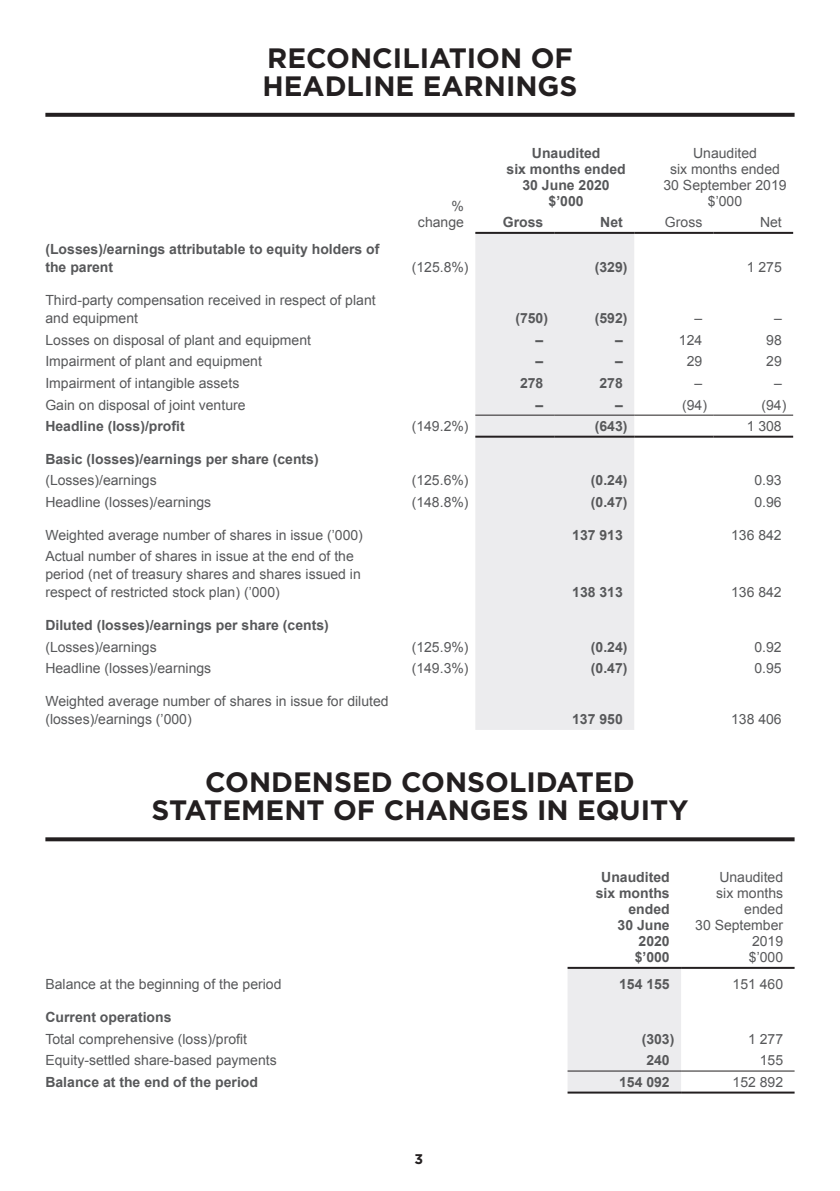
<style>
.page{position:relative;width:840px;height:1191px;background:#fff}
.page>*{position:absolute;margin:0;border:0;box-sizing:border-box;transform-origin:0 0}
.t1{font:700 28px/28px "Gotham";color:#231f20;text-align:center}
.t2{font:14px/16px "Arial";color:#57585a}
.t3{font:700 14px/16px "Arial";color:#57585a;text-align:right}
.t4{font:700 14px "Gotham";color:#231f20}
</style>
<div class="page">
<div style="left:567px;top:969px;width:113px;height:122px;background:#ececee"></div>
<hr style="left:567px;top:967px;width:113px;height:2px;background:#231f20">
<hr style="left:680px;top:967px;width:114px;height:2px;background:#231f20">
<hr style="left:567px;top:1091px;width:113px;height:2px;background:#231f20">
<hr style="left:680px;top:1091px;width:114px;height:2px;background:#231f20">
<hr style="left:567px;top:1070px;width:113px;height:1px;background:#231f20">
<hr style="left:680px;top:1070px;width:114px;height:1px;background:#231f20">
<svg style="left:45px;top:837px;width:749px;height:4px;fill:#231f20"></svg>
<div style="left:475px;top:234px;width:159px;height:496px;background:#ececee"></div>
<hr style="left:475px;top:232px;width:79px;height:2px;background:#231f20">
<hr style="left:554px;top:232px;width:80px;height:2px;background:#231f20">
<hr style="left:634px;top:232px;width:79px;height:2px;background:#231f20">
<hr style="left:713px;top:232px;width:79px;height:2px;background:#231f20">
<hr style="left:475px;top:436px;width:79px;height:2px;background:#231f20">
<hr style="left:554px;top:436px;width:80px;height:2px;background:#231f20">
<hr style="left:634px;top:436px;width:79px;height:2px;background:#231f20">
<hr style="left:713px;top:436px;width:79px;height:2px;background:#231f20">
<hr style="left:475px;top:414px;width:79px;height:1px;background:#231f20">
<hr style="left:554px;top:414px;width:80px;height:1px;background:#231f20">
<hr style="left:634px;top:414px;width:79px;height:1px;background:#231f20">
<hr style="left:713px;top:414px;width:79px;height:1px;background:#231f20">
<svg style="left:45px;top:113px;width:749px;height:4px;fill:#231f20"></svg>
<h1 class="t1" style="left:262px;top:44px;width:316px;text-align:left">RECONCILIATION OF<br>HEADLINE EARNINGS</h1>
<p class="t3" style="left:45px;top:241px;width:335px;line-height:18px;text-align:left">(Losses)/earnings attributable to equity holders of the parent</p>
<p class="t2" style="left:45px;top:291px;width:331px;line-height:18px">Third-party compensation received in respect of plant and equipment</p>
<p class="t2" style="left:418px;top:198px;width:47px;text-align:right">% change</p>
<p class="t3" style="left:506px;top:145px;width:121px;text-align:center">Unaudited<br>six months ended<br>30 June 2020 $’000</p>
<p class="t2" style="left:663px;top:145px;width:124px;text-align:center">Unaudited<br>six months ended<br>30 September 2019 $’000</p>
<p class="t3" style="left:502px;top:215px;width:42px">Gross</p>
<p class="t3" style="left:600px;top:215px;width:24px">Net</p>
<p class="t2" style="left:664px;top:214px;width:39px">Gross</p>
<p class="t2" style="left:759px;top:214px;width:23px">Net</p>
<p class="t2" style="left:411px;top:260px;width:58px">(125.8%)</p>
<p class="t3" style="left:594px;top:260px;width:34px">(329)</p>
<p class="t2" style="left:746px;top:260px;width:37px">1 275</p>
<p class="t3" style="left:515px;top:311px;width:34px">(750)</p>
<p class="t3" style="left:594px;top:311px;width:34px">(592)</p>
<p class="t2" style="left:694px;top:310px;width:9px">–</p>
<p class="t2" style="left:773px;top:310px;width:9px">–</p>
<p class="t2" style="left:45px;top:332px;width:267px">Losses on disposal of plant and equipment</p>
<p class="t3" style="left:535px;top:332px;width:9px">–</p>
<p class="t3" style="left:614px;top:332px;width:9px">–</p>
<p class="t2" style="left:678px;top:332px;width:25px">124</p>
<p class="t2" style="left:765px;top:332px;width:17px">98</p>
<p class="t2" style="left:45px;top:354px;width:218px">Impairment of plant and equipment</p>
<p class="t3" style="left:535px;top:354px;width:9px">–</p>
<p class="t3" style="left:614px;top:354px;width:9px">–</p>
<p class="t2" style="left:686px;top:354px;width:17px">29</p>
<p class="t2" style="left:765px;top:354px;width:17px">29</p>
<p class="t2" style="left:45px;top:375px;width:195px">Impairment of intangible assets</p>
<p class="t3" style="left:519px;top:375px;width:25px">278</p>
<p class="t3" style="left:599px;top:375px;width:25px">278</p>
<p class="t2" style="left:694px;top:375px;width:9px">–</p>
<p class="t2" style="left:773px;top:375px;width:9px">–</p>
<p class="t2" style="left:45px;top:397px;width:201px">Gain on disposal of joint venture</p>
<p class="t3" style="left:535px;top:397px;width:9px">–</p>
<p class="t3" style="left:614px;top:397px;width:9px">–</p>
<p class="t2" style="left:681px;top:397px;width:26px">(94)</p>
<p class="t2" style="left:761px;top:397px;width:26px">(94)</p>
<p class="t3" style="left:45px;top:418px;width:141px">Headline (loss)/profit</p>
<p class="t2" style="left:411px;top:418px;width:58px">(149.2%)</p>
<p class="t3" style="left:594px;top:418px;width:34px">(643)</p>
<p class="t2" style="left:746px;top:418px;width:37px">1 308</p>
<p class="t3" style="left:45px;top:451px;width:275px">Basic (losses)/earnings per share (cents)</p>
<p class="t2" style="left:45px;top:473px;width:113px">(Losses)/earnings</p>
<p class="t2" style="left:411px;top:473px;width:58px">(125.6%)</p>
<p class="t3" style="left:590px;top:473px;width:38px">(0.24)</p>
<p class="t2" style="left:754px;top:473px;width:29px">0.93</p>
<p class="t2" style="left:45px;top:494px;width:167px">Headline (losses)/earnings</p>
<p class="t2" style="left:411px;top:494px;width:58px">(148.8%)</p>
<p class="t3" style="left:590px;top:494px;width:38px">(0.47)</p>
<p class="t2" style="left:754px;top:494px;width:29px">0.96</p>
<p class="t2" style="left:45px;top:527px;width:319px">Weighted average number of shares in issue (’000)</p>
<p class="t3" style="left:572px;top:527px;width:52px">137 913</p>
<p class="t2" style="left:730px;top:527px;width:52px">136 842</p>
<p class="t2" style="left:45px;top:547px;width:317px;line-height:18px">Actual number of shares in issue at the end of the period (net of treasury shares and shares issued in respect of restricted stock plan) (’000)</p>
<p class="t3" style="left:572px;top:585px;width:52px">138 313</p>
<p class="t2" style="left:730px;top:584px;width:52px">136 842</p>
<p class="t3" style="left:45px;top:618px;width:285px">Diluted (losses)/earnings per share (cents)</p>
<p class="t2" style="left:45px;top:639px;width:113px">(Losses)/earnings</p>
<p class="t2" style="left:411px;top:639px;width:58px">(125.9%)</p>
<p class="t3" style="left:590px;top:639px;width:38px">(0.24)</p>
<p class="t2" style="left:754px;top:639px;width:29px">0.92</p>
<p class="t2" style="left:45px;top:660px;width:167px">Headline (losses)/earnings</p>
<p class="t2" style="left:411px;top:660px;width:58px">(149.3%)</p>
<p class="t3" style="left:590px;top:661px;width:38px">(0.47)</p>
<p class="t2" style="left:754px;top:660px;width:29px">0.95</p>
<p class="t2" style="left:45px;top:692px;width:344px;line-height:18px">Weighted average number of shares in issue for diluted (losses)/earnings (’000)</p>
<p class="t3" style="left:572px;top:712px;width:52px">137 950</p>
<p class="t2" style="left:730px;top:711px;width:52px">138 406</p>
<h1 class="t1" style="left:151px;top:768px;width:538px">CONDENSED CONSOLIDATED<br>STATEMENT OF CHANGES IN EQUITY</h1>
<p class="t3" style="left:595px;top:869px;width:75px">Unaudited six months ended<br>30 June<br>2020<br>$’000</p>
<p class="t2" style="left:694px;top:869px;width:89px;text-align:right">Unaudited<br>six months ended<br>30 September<br>2019<br>$’000</p>
<p class="t2" style="left:45px;top:976px;width:237px">Balance at the beginning of the period</p>
<p class="t3" style="left:618px;top:977px;width:52px">154 155</p>
<p class="t2" style="left:732px;top:976px;width:52px">151 460</p>
<p class="t3" style="left:45px;top:1010px;width:128px">Current operations</p>
<p class="t2" style="left:45px;top:1031px;width:203px">Total comprehensive (loss)/profit</p>
<p class="t3" style="left:641px;top:1031px;width:34px">(303)</p>
<p class="t2" style="left:747px;top:1031px;width:37px">1 277</p>
<p class="t2" style="left:45px;top:1052px;width:233px">Equity-settled share-based payments</p>
<p class="t3" style="left:646px;top:1053px;width:25px">240</p>
<p class="t2" style="left:759px;top:1052px;width:25px">155</p>
<p class="t3" style="left:45px;top:1074px;width:214px">Balance at the end of the period</p>
<p class="t3" style="left:618px;top:1074px;width:52px">154 092</p>
<p class="t2" style="left:732px;top:1074px;width:52px">152 892</p>
<p class="t4" style="left:414px;top:1150px;width:10px">3</p>
</div>
